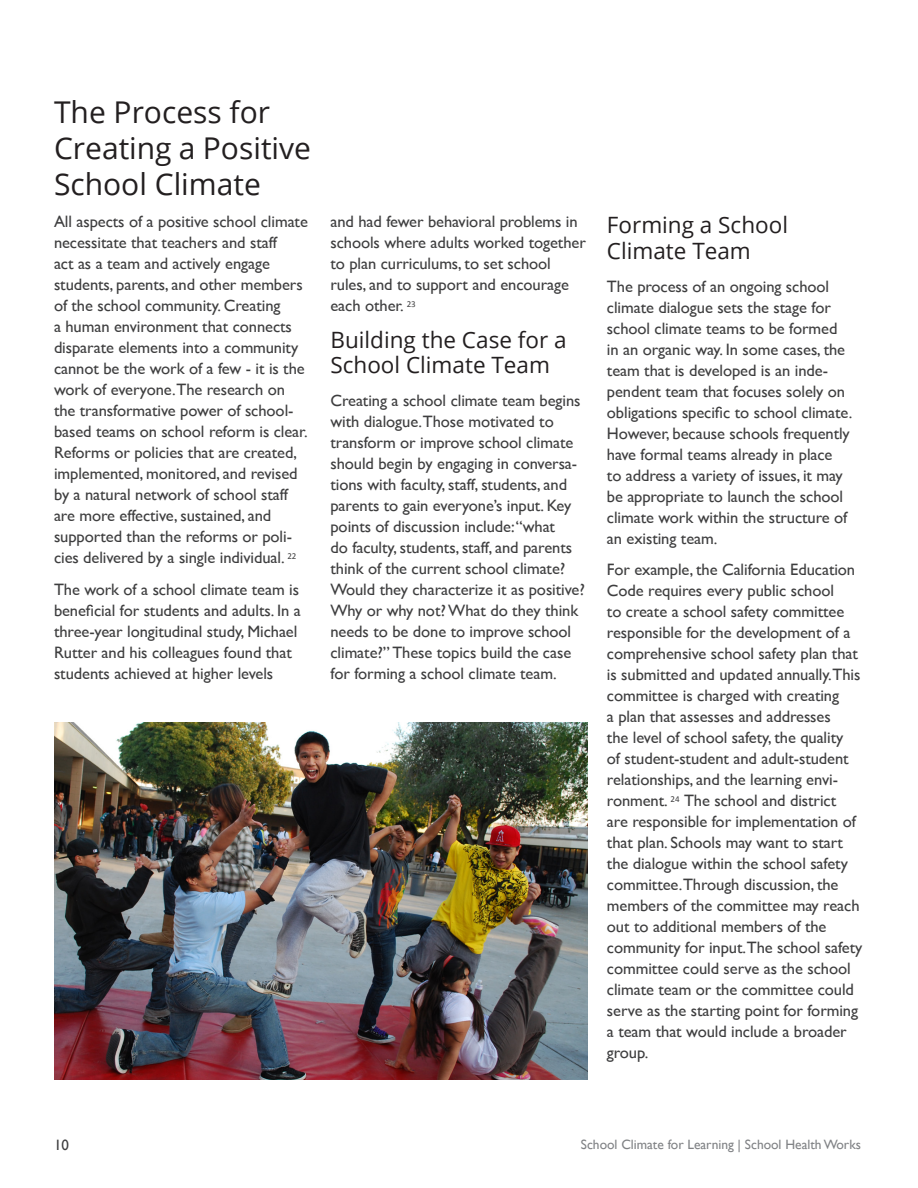
<style>
.page{position:relative;width:918px;height:1188px;background:#fff}
.page>*{position:absolute;margin:0;border:0;box-sizing:border-box;transform-origin:0 0}
.Heading_Large{font:30px/36px "Open Sans";color:#231f20}
.Heading_Medium{font:22.5px/25.5px "Open Sans";color:#231f20}
.t1{font:16.5px/21px "Gill Sans";letter-spacing:-.005em;color:#3e3e3f}
.t2{font:15px "Gill Sans";color:#3e3e3f}
.t3{font:13.5px "Gill Sans";color:#808285}
</style>
<div class="page">
<img style="left:54px;top:723px;width:534px;height:357px">
<p class="Heading_Large" style="left:54px;top:94px;width:259px">The Process for<br>Creating a Positive<br>School Climate</p>
<p class="t1" style="left:54px;top:211px;width:255px">All aspects of a positive school climate necessitate that teachers and staff<br>act as a team and actively engage students, parents, and other members of the school community. Creating<br>a human environment that connects disparate elements into a community cannot be the work of a few - it is the work of everyone.The research on the transformative power of school&shy;based teams on school reform is clear.<br>Reforms or policies that are created, implemented, monitored, and revised by a natural network of school staff are more effective, sustained, and supported than the reforms or poli&shy;cies delivered by a single individual. <sup>22</sup></p>
<p class="t1" style="left:54px;top:579px;width:248px">The work of a school climate team is beneficial for students and adults. In a three-year longitudinal study, Michael Rutter and his colleagues found that students achieved at higher levels</p>
<p class="t1" style="left:330px;top:211px;width:257px">and had fewer behavioral problems in schools where adults worked together to plan curriculums, to set school rules, and to support and encourage each other. <sup>23</sup></p>
<p class="Heading_Medium" style="left:330px;top:326px;width:238px">Building the Case for a<br>School Climate Team</p>
<p class="t1" style="left:330px;top:390px;width:256px">Creating a school climate team begins with dialogue.Those motivated to transform or improve school climate should begin by engaging in conversa&shy;tions with faculty, staff, students, and parents to gain everyone’s input. Key points of discussion include: “what<br>do faculty, students, staff, and parents think of the current school climate?<br>Would they characterize it as positive?<br>Why or why not? What do they think needs to be done to improve school climate?” These topics build the case for forming a school climate team.</p>
<p class="Heading_Medium" style="left:607px;top:212px;width:183px">Forming a School<br>Climate Team</p>
<p class="t1" style="left:607px;top:275px;width:247px">The process of an ongoing school climate dialogue sets the stage for school climate teams to be formed in an organic way. In some cases, the team that is developed is an inde&shy;pendent team that focuses solely on obligations specific to school climate.<br>However, because schools frequently have formal teams already in place<br>to address a variety of issues, it may be appropriate to launch the school climate work within the structure of an existing team.</p>
<p class="t1" style="left:607px;top:559px;width:257px">For example, the California Education Code requires every public school<br>to create a school safety committee responsible for the development of a comprehensive school safety plan that is submitted and updated annually.This committee is charged with creating<br>a plan that assesses and addresses<br>the level of school safety, the quality<br>of student-student and adult-student relationships, and the learning envi&shy;ronment. <sup>24</sup> The school and district<br>are responsible for implementation of that plan. Schools may want to start the dialogue within the school safety committee.Through discussion, the members of the committee may reach out to additional members of the community for input.The school safety committee could serve as the school climate team or the committee could serve as the starting point for forming a team that would include a broader group.</p>
<p class="t2" style="left:54px;top:1136px;width:16px">10</p>
<p class="t3" style="left:581px;top:1136px;width:282px">School Climate for Learning | School Health Works</p>
</div>
